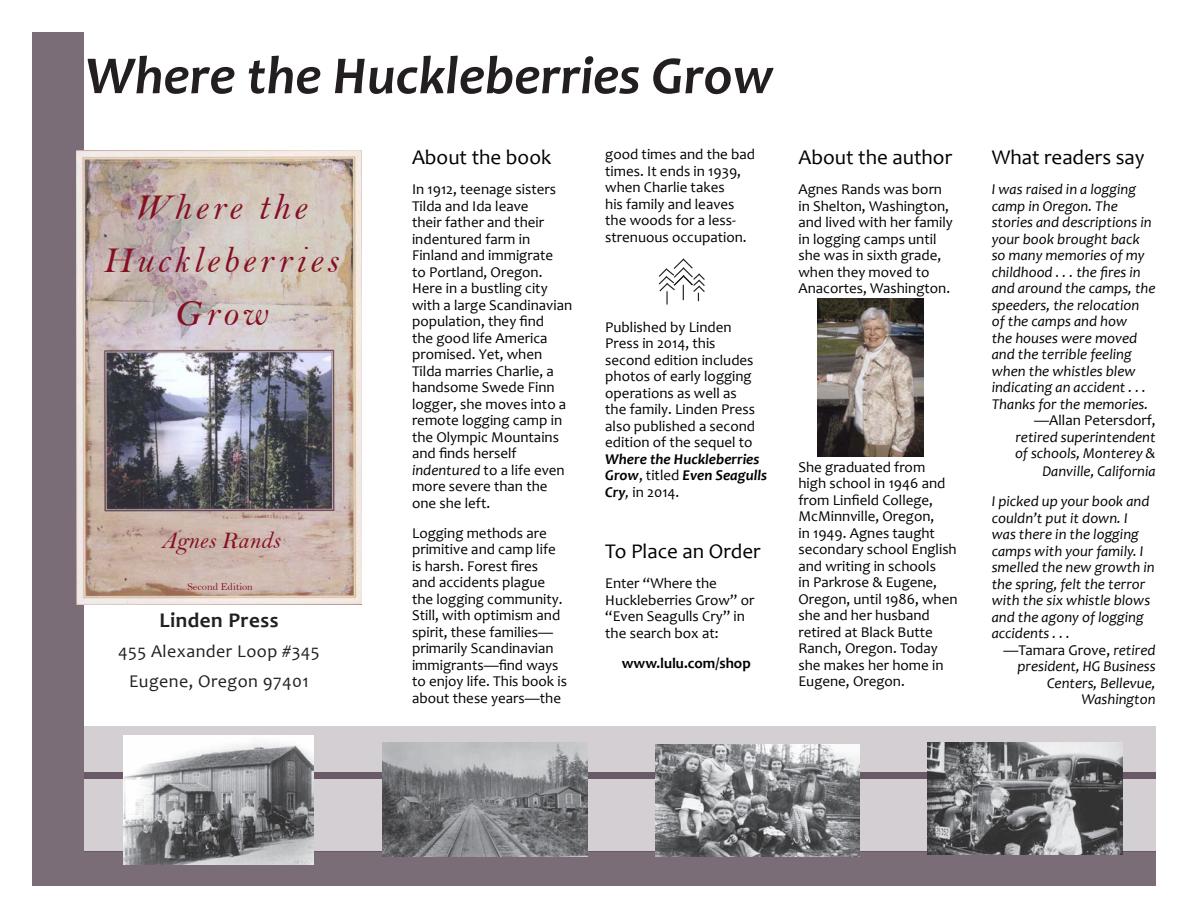
<style>
.page{position:relative;width:1188px;height:918px;background:#fff}
.page>*{position:absolute;margin:0;border:0;box-sizing:border-box;transform-origin:0 0}
.Document_Title{font:italic 700 54px "Candara";color:#231f20}
.t1{font:37.5px "Bell MT Italic";letter-spacing:.1em;color:#850f23}
.t2{font:24.3px "Bell MT Italic";color:#850f23}
.Sidebar{font:21px "Candara";color:#000}
.Head_1{font:21px "Candara";color:#000}
.Body{font:700 21px "Candara";letter-spacing:.025em;color:#231f20}
.Body-2{font:18px "Candara";letter-spacing:.025em;color:#231f20}
.Sidebar-2{font:15px/16.5px "Candara";color:#000}
.Sidebar-3{font:italic 15px/16.5px "Candara";color:#000}
.Sidebar-4{font:700 15px "Candara";color:#000}
.t3{font:10.5px "Bell";color:#850f23}
.s1{font-style:italic}
.s2{font-weight:700;font-style:italic}
.s3{font-style:normal}
</style>
<div class="page">
<div style="left:32px;top:851px;width:1124px;height:35px;background:#7b6d78"></div>
<div style="left:32px;top:32px;width:52px;height:819px;background:#7b6d78"></div>
<div style="left:84px;top:726px;width:1072px;height:125px;background:#d4cfd3"></div>
<div style="left:84px;top:772px;width:1072px;height:7px;background:#6a5a67"></div>
<img style="left:818px;top:299px;width:106px;height:157px">
<img style="left:76px;top:150px;width:286px;height:454px">
<img style="left:656px;top:744px;width:204px;height:112px">
<img style="left:382px;top:743px;width:205px;height:113px">
<img style="left:928px;top:743px;width:194px;height:112px">
<img style="left:124px;top:736px;width:190px;height:128px">
<svg style="left:658px;top:258px;width:47px;height:47px"></svg>
<p class="Document_Title" style="left:86px;top:42px;width:690px">Where the Huckleberries Grow</p>
<p class="t1" style="left:134px;top:185px;width:173px">Where the</p>
<p class="t1" style="left:103px;top:238px;width:236px">Huckleberries</p>
<p class="t1" style="left:174px;top:291px;width:94px">Grow</p>
<p class="t2" style="left:161px;top:526px;width:120px">Agnes Rands</p>
<p class="t3" style="left:187px;top:581px;width:67px">Second Edition</p>
<p class="Body" style="left:159px;top:607px;width:121px">Linden Press</p>
<p class="Body-2" style="left:118px;top:640px;width:203px">455 Alexander Loop #345</p>
<p class="Body-2" style="left:129px;top:670px;width:181px">Eugene, Oregon 97401</p>
<p class="Sidebar" style="left:412px;top:144px;width:141px">About the book</p>
<p class="Sidebar-2" style="left:412px;top:181px;width:162px">In 1912, teenage sisters<br>Tilda and Ida leave<br>their father and their indentured farm in<br>Finland and immigrate<br>to Portland, Oregon.<br>Here in a bustling city with a large Scandinavian population, they find<br>the good life America promised. Yet, when<br>Tilda marries Charlie, a handsome Swede Finn logger, she moves into a remote logging camp in the Olympic Mountains and finds herself <span class="s1">indentured</span> to a life even more severe than the one she left.</p>
<p class="Sidebar-2" style="left:412px;top:524px;width:157px">Logging methods are primitive and camp life is harsh. Forest fires<br>and accidents plague the logging community.<br>Still, with optimism and spirit, these families— primarily Scandinavian immigrants—find ways to enjoy life. This book is about these years—the</p>
<p class="Sidebar-2" style="left:605px;top:146px;width:151px">good times and the bad times. It ends in 1939, when Charlie takes<br>his family and leaves the woods for a less&shy;strenuous occupation.</p>
<p class="Sidebar-2" style="left:605px;top:318px;width:163px">Published by Linden<br>Press in 2014, this<br>second edition includes photos of early logging operations as well as<br>the family. Linden Press also published a second edition of the sequel to<br><span class="s2">Where the Huckleberries<br>Grow</span>, titled <span class="s2">Even Seagulls<br>Cry</span><span class="s1">,</span> in 2014.</p>
<p class="Sidebar" style="left:605px;top:538px;width:157px">To Place an Order</p>
<p class="Sidebar-2" style="left:605px;top:575px;width:151px">Enter “Where the<br>Huckleberries Grow” or “Even Seagulls Cry” in the search box at:</p>
<p class="Sidebar-4" style="left:622px;top:653px;width:130px">www.lulu.com/shop</p>
<p class="Sidebar" style="left:798px;top:144px;width:155px">About the author</p>
<p class="Sidebar-2" style="left:798px;top:181px;width:156px">Agnes Rands was born in Shelton, Washington, and lived with her family in logging camps until she was in sixth grade, when they moved to<br>Anacortes, Washington.</p>
<p class="Sidebar-2" style="left:798px;top:458px;width:161px">She graduated from<br>high school in 1946 and from Linfield College,<br>McMinnville, Oregon,<br>in 1949. Agnes taught secondary school English and writing in schools<br>in Parkrose &amp; Eugene,<br>Oregon, until 1986, when she and her husband retired at Black Butte<br>Ranch, Oregon. Today she makes her home in<br>Eugene, Oregon.</p>
<p class="Head_1" style="left:992px;top:144px;width:154px">What readers say</p>
<p class="Sidebar-3" style="left:992px;top:181px;width:165px">I was raised in a logging camp in Oregon. The stories and descriptions in your book brought back so many memories of my childhood . . . the fires in and around the camps, the speeders, the relocation of the camps and how<br>the houses were moved and the terrible feeling when the whistles blew indicating an accident . . .<br>Thanks for the memories.</p>
<p class="Sidebar-3" style="left:1015px;top:412px;width:142px;text-align:justify;text-indent:19px"><span class="s3">—Allan Petersdorf, </span>retired superintendent of schools, Monterey &amp;</p>
<p class="Sidebar-3" style="left:1042px;top:463px;width:115px">Danville, California</p>
<p class="Sidebar-3" style="left:992px;top:493px;width:165px">I picked up your book and couldn’t put it down. I was there in the logging camps with your family. I smelled the new growth in the spring, felt the terror with the six whistle blows and the agony of logging accidents . . .</p>
<p class="Sidebar-3" style="left:1003px;top:641px;width:154px;text-align:right"><span class="s3">—Tamara Grove,</span> retired president, HG Business<br>Centers, Bellevue,<br>Washington</p>
</div>
